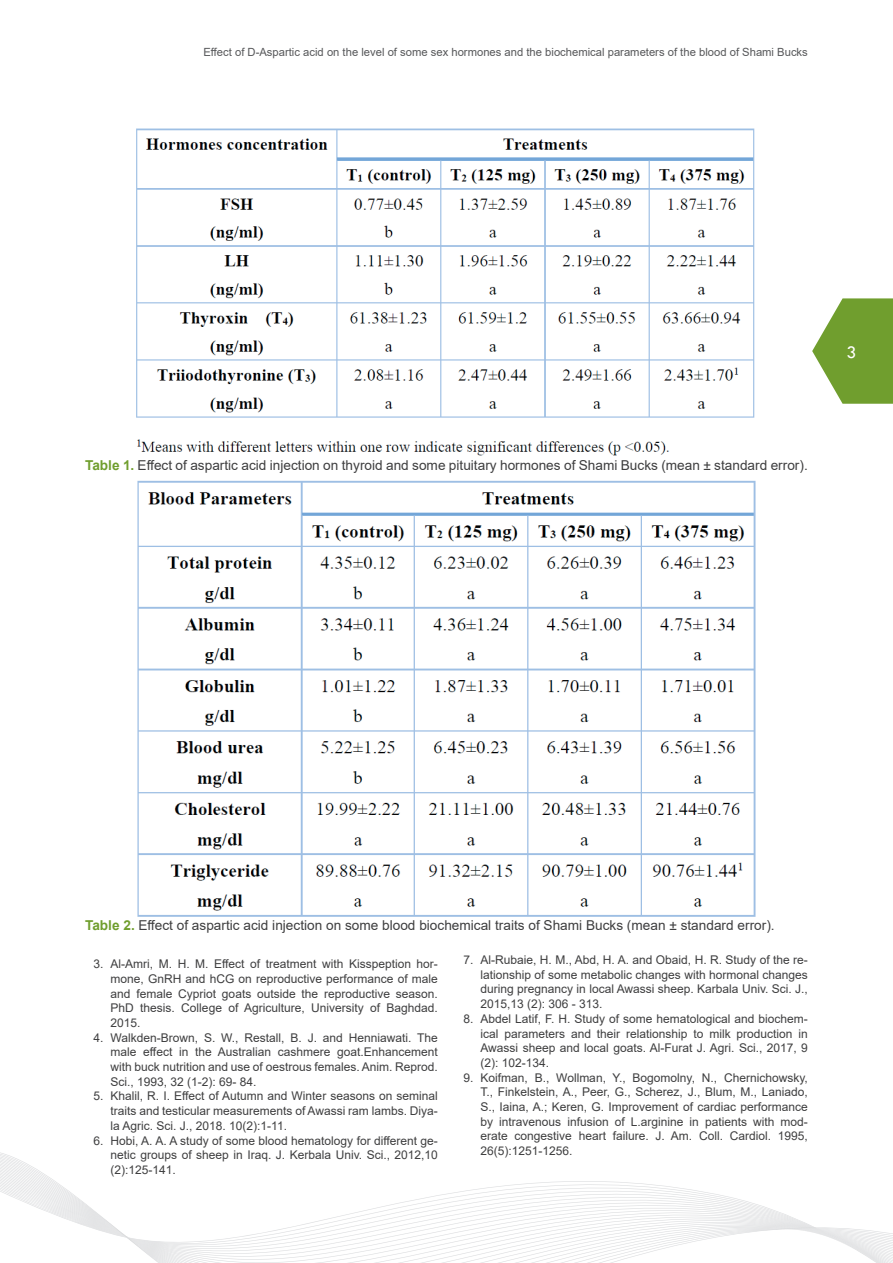
<style>
.page{position:relative;width:893px;height:1263px;background:#fff}
.page>*{position:absolute;margin:0;border:0;box-sizing:border-box;transform-origin:0 0}
.t1{font:18px "Tw Cen";color:#fff}
.t2{font:13.65px "Arial";color:#3e3e3f}
.t3{font:12px/14.7px "Arial";color:#3e3e3f;text-align:justify}
.t4{font:11.25px "Arial";color:#57585a}
.s1{font-weight:700;color:#709e2e}
</style>
<div class="page">
<svg style="left:812px;top:298px;width:81px;height:106px"></svg>
<svg style="left:0;top:1167px;width:893px;height:96px"></svg>
<img style="left:136px;top:128px;width:619px;height:328px">
<img style="left:137px;top:480px;width:619px;height:437px">
<p class="t4" style="left:203px;top:44px;width:606px">Effect of D-Aspartic acid on the level of some sex hormones and the biochemical parameters of the blood of Shami Bucks</p>
<h1 class="t1" style="left:846px;top:341px;width:11px">3</h1>
<p class="t2" style="left:85px;top:456px;width:724px"><span class="s1">Table 1.</span> Effect of aspartic acid injection on thyroid and some pituitary hormones of Shami Bucks (mean ± standard error).</p>
<p class="t2" style="left:85px;top:916px;width:691px"><span class="s1">Table 2.</span> Effect of aspartic acid injection on some blood biochemical traits of Shami Bucks (mean ± standard error).</p>
<p class="t3" style="left:111px;top:956px;width:329px;text-indent:-17px">3. Al-Amri, M. H. M. Effect of treatment with Kisspeption hor&shy;mone, GnRH and hCG on reproductive performance of male and female Cypriot goats outside the reproductive season.<br>PhD thesis. College of Agriculture, University of Baghdad.<br>2015.</p>
<p class="t3" style="left:111px;top:1030px;width:329px;text-indent:-17px">4. Walkden-Brown, S. W., Restall, B. J. and Henniawati. The male effect in the Australian cashmere goat.Enhancement with buck nutrition and use of oestrous females. Anim. Reprod.<br>Sci., 1993, 32 (1-2): 69- 84.</p>
<p class="t3" style="left:111px;top:1089px;width:329px;text-indent:-17px">5. Khalil, R. I. Effect of Autumn and Winter seasons on seminal traits and testicular measurements of Awassi ram lambs. Diya&shy;la Agric. Sci. J., 2018. 10(2):1-11.</p>
<p class="t3" style="left:111px;top:1133px;width:329px;text-indent:-17px">6. Hobi, A. A. A study of some blood hematology for different ge&shy;netic groups of sheep in Iraq. J. Kerbala Univ. Sci., 2012,10 (2):125-141.</p>
<p class="t3" style="left:480px;top:952px;width:329px;text-indent:-17px">7. Al-Rubaie, H. M., Abd, H. A. and Obaid, H. R. Study of the re&shy;lationship of some metabolic changes with hormonal changes during pregnancy in local Awassi sheep. Karbala Univ. Sci. J., 2015,13 (2): 306 - 313.</p>
<p class="t3" style="left:480px;top:1011px;width:329px;text-indent:-17px">8. Abdel Latif, F. H. Study of some hematological and biochem&shy;ical parameters and their relationship to milk production in Awassi sheep and local goats. Al-Furat J. Agri. Sci., 2017, 9 (2): 102-134.</p>
<p class="t3" style="left:480px;top:1070px;width:329px;text-indent:-17px">9. Koifman, B., Wollman, Y., Bogomolny, N., Chernichowsky, T., Finkelstein, A., Peer, G., Scherez, J., Blum, M., Laniado, S., Iaina, A.; Keren, G. Improvement of cardiac performance by intravenous infusion of L.arginine in patients with mod&shy;erate congestive heart failure. J. Am. Coll. Cardiol. 1995, 26(5):1251-1256.</p>
</div>
